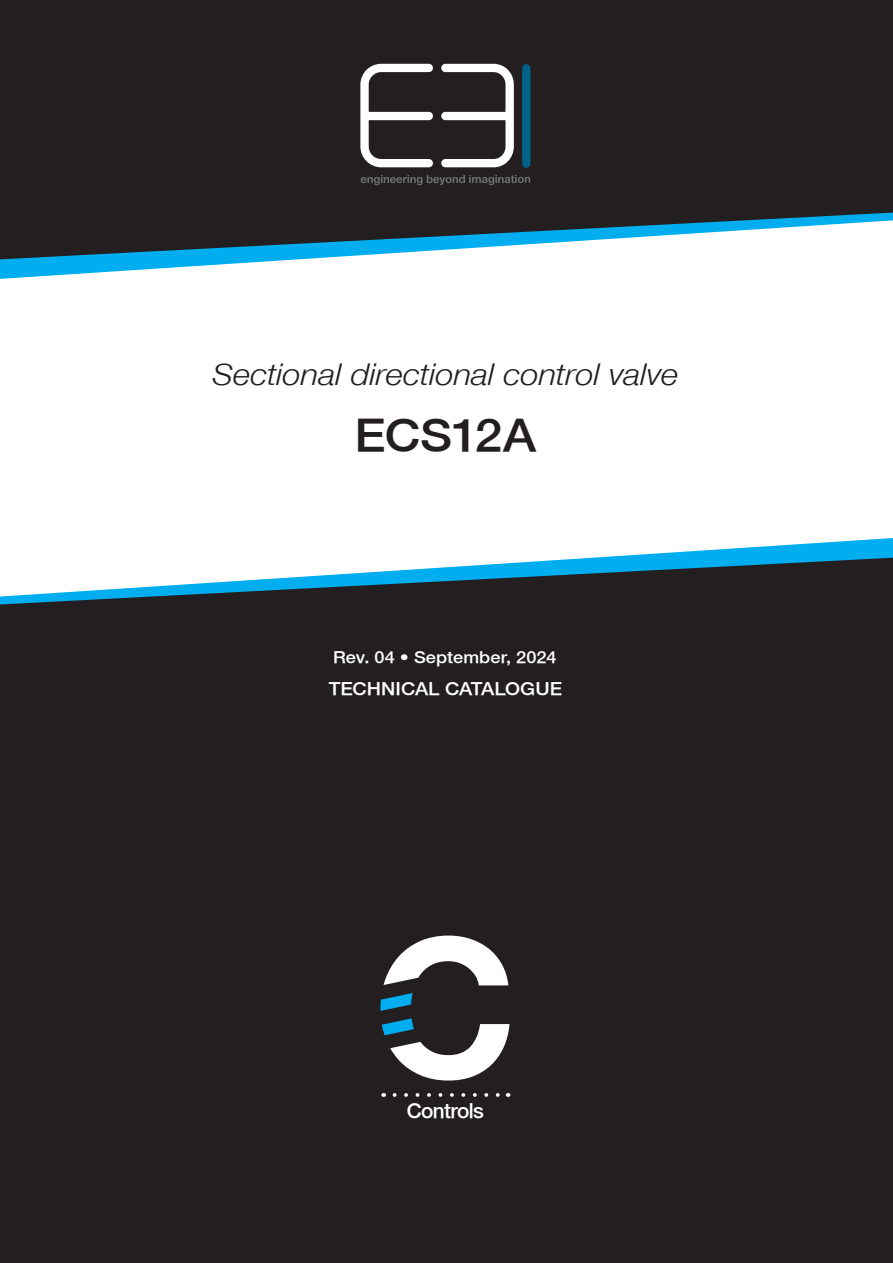
<style>
.page{position:relative;width:893px;height:1263px;background:#fff}
.page>*{position:absolute;margin:0;border:0;box-sizing:border-box;transform-origin:0 0}
.t1{font:500 45px "Helvetica Neue";letter-spacing:-.02em;color:#231f20;scale:1.1 1}
.t2{font:italic 30px "Helvetica Neue";letter-spacing:-.005em;color:#231f20;scale:1.1 1}
.t3{font:500 20.7px "Helvetica Neue";letter-spacing:-.03em;color:#fff}
.t4{font:500 18px "Helvetica Neue";color:#fff;scale:1.1 1}
.t5{font:500 16.5px "Helvetica Neue";letter-spacing:.005em;color:#fff;scale:1.1 1}
</style>
<div class="page">
<svg style="left:0;top:259px;width:303px;height:20px"></svg>
<svg style="left:0;top:0;width:893px;height:259px;background:#2d3134"></svg>
<svg style="left:589px;top:538px;width:304px;height:20px"></svg>
<div style="left:0;top:558px;width:893px;height:705px;background:#231f20"></div>
<svg style="left:361px;top:175px;width:169px;height:10px;background:#3c3a3b"></svg>
<svg style="left:360px;top:64px;width:73px;height:103px"></svg>
<svg style="left:441px;top:64px;width:73px;height:103px"></svg>
<div style="left:522px;top:64px;width:8px;height:104px;background:#006387;border-radius:4px"></div>
<svg style="left:394px;top:1093px;width:108px;height:4px"></svg>
<svg style="left:384px;top:935px;width:124px;height:50px"></svg>
<svg style="left:380px;top:993px;width:33px;height:18px"></svg>
<svg style="left:382px;top:1018px;width:128px;height:62px"></svg>
<p class="t2" style="left:212px;top:357px;width:425px">Sectional directional control valve</p>
<p class="t1" style="left:354px;top:408px;width:167px">ECS12A</p>
<p class="t5" style="left:333px;top:647px;width:205px">Rev. 04 • September, 2024</p>
<p class="t4" style="left:329px;top:678px;width:214px">TECHNICAL CATALOGUE</p>
<p class="t3" style="left:407px;top:1098px;width:79px">Controls</p>
</div>
